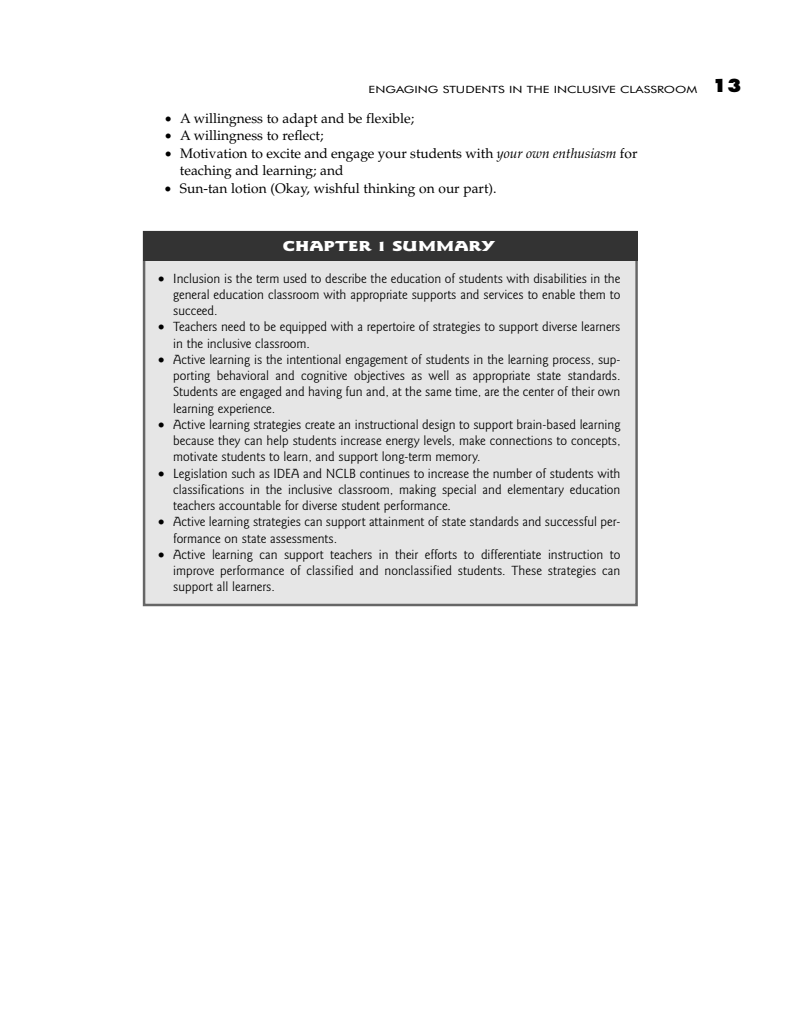
<style>
.page{position:relative;width:810px;height:1035px;background:#fff}
.page>*{position:absolute;margin:0;border:0;box-sizing:border-box;transform-origin:0 0}
.t1{font:900 15px "Goudy Sans Std";color:#fff;scale:1.3 1}
.t2{font:13.75px/16.2px "Goudy Sans Std";color:#000;text-align:justify}
.t3{font:13.75px/17.5px "Palatino";color:#000}
.t4{font:10px "Futura BT";color:#000;scale:1.3 1}
.s1{font-family:"Futura";font-weight:800;font-size:17.5px}
.s2{font-style:italic}
</style>
<div class="page">
<div style="left:145px;top:233px;width:490px;height:371px;background:#e6e6e6"></div>
<div style="left:143px;top:231px;width:494px;height:30px;background:#333"></div>
<p class="t4" style="left:369px;top:85px;width:288px">ENGAGING STUDENTS IN THE INCLUSIVE CLASSROOM <span class="s1">13</span></p>
<p class="t3" style="left:165px;top:111px;width:251px">• A willingness to adapt and be flexible;</p>
<p class="t3" style="left:165px;top:128px;width:160px">• A willingness to reflect;</p>
<p class="t3" style="left:180px;top:146px;width:459px;text-indent:-15px">• Motivation to excite and engage your students with <span class="s2">your own enthusiasm</span> for teaching and learning; and</p>
<p class="t3" style="left:165px;top:181px;width:333px">• Sun-tan lotion (Okay, wishful thinking on our part).</p>
<p class="t1" style="left:283px;top:241px;width:164px">CHAPTER 1 SUMMARY</p>
<p class="t2" style="left:173px;top:271px;width:449px;text-indent:-15px">• Inclusion is the term used to describe the education of students with disabilities in the general education classroom with appropriate supports and services to enable them to succeed.</p>
<p class="t2" style="left:173px;top:320px;width:449px;text-indent:-15px">• Teachers need to be equipped with a repertoire of strategies to support diverse learners in the inclusive classroom.</p>
<p class="t2" style="left:173px;top:352px;width:449px;text-indent:-15px">• Active learning is the intentional engagement of students in the learning process, sup&shy;porting behavioral and cognitive objectives as well as appropriate state standards.<br>Students are engaged and having fun and, at the same time, are the center of their own learning experience.</p>
<p class="t2" style="left:173px;top:417px;width:449px;text-indent:-15px">• Active learning strategies create an instructional design to support brain-based learning because they can help students increase energy levels, make connections to concepts, motivate students to learn, and support long-term memory.</p>
<p class="t2" style="left:173px;top:466px;width:449px;text-indent:-15px">• Legislation such as IDEA and NCLB continues to increase the number of students with classifications in the inclusive classroom, making special and elementary education teachers accountable for diverse student performance.</p>
<p class="t2" style="left:173px;top:515px;width:449px;text-indent:-15px">• Active learning strategies can support attainment of state standards and successful per&shy;formance on state assessments.</p>
<p class="t2" style="left:173px;top:547px;width:449px;text-indent:-15px">• Active learning can support teachers in their efforts to differentiate instruction to improve performance of classified and nonclassified students. These strategies can support all learners.</p>
</div>
